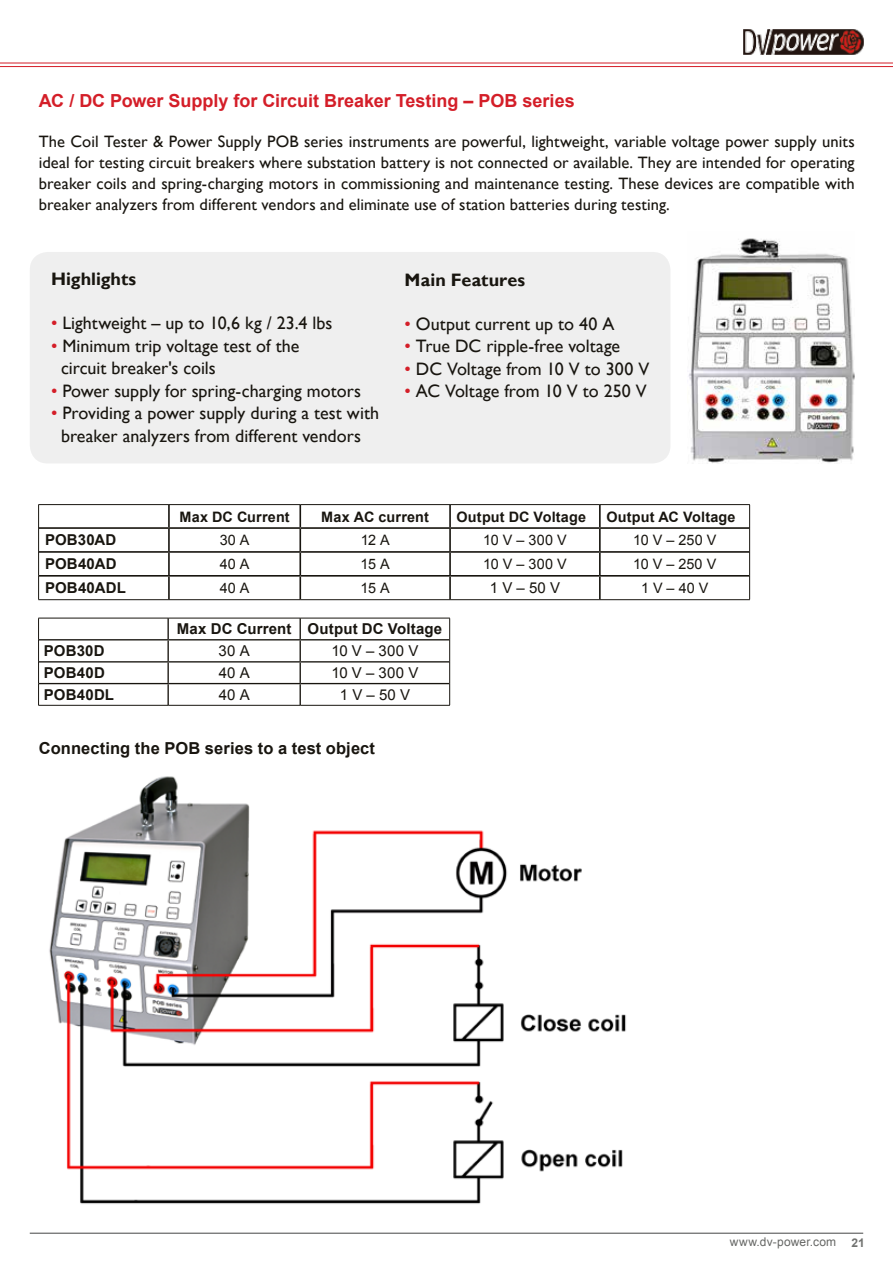
<style>
.page{position:relative;width:893px;height:1263px;background:#fff}
.page>*{position:absolute;margin:0;border:0;box-sizing:border-box;transform-origin:0 0}
.t1{font:18px/22.5px "Gill Sans";color:#18150f}
.t2{font:700 18px "Arial";color:#d41e28}
.t3{font:700 18px "Gill Sans";color:#18150f}
.t4{font:16.5px/21px "Gill Sans";letter-spacing:.005em;color:#18150f;text-align:justify}
.t5{font:700 16.5px "Arial";letter-spacing:.005em;color:#18150f}
.t6{font:700 15px "Arial";letter-spacing:.01em;color:#18150f}
.t7{font:15px "Arial";letter-spacing:.015em;color:#18150f}
.t8{font:14.4px "Arial";letter-spacing:.01em;color:#18150f}
.t9{font:700 14.4px "Arial";letter-spacing:.01em;color:#18150f}
.t10{font:12px "Arial";letter-spacing:.015em;color:#656664}
.t11{font:700 12px "Arial";color:#717270}
.s1{color:#d41e28}
</style>
<div class="page">
<img style="left:744px;top:30px;width:119px;height:25px">
<hr style="left:30px;top:1232px;width:833px;height:2px;background:#646565">
<hr style="left:0;top:63px;width:893px;height:1px;background:#d41e28">
<hr style="left:0;top:66px;width:893px;height:1px;background:#d41e28">
<hr style="left:38px;top:618px;width:130px;height:1px;background:#18150f">
<hr style="left:168px;top:618px;width:132px;height:1px;background:#18150f">
<hr style="left:300px;top:618px;width:150px;height:1px;background:#18150f">
<svg style="left:38px;top:618px;width:1px;height:87px"></svg>
<svg style="left:449px;top:618px;width:1px;height:87px"></svg>
<hr style="left:38px;top:705px;width:130px;height:1px;background:#18150f">
<hr style="left:168px;top:705px;width:132px;height:1px;background:#18150f">
<hr style="left:300px;top:705px;width:150px;height:1px;background:#18150f">
<hr style="left:167px;top:618px;width:2px;height:21px;background:#18150f">
<hr style="left:39px;top:639px;width:129px;height:1px;background:#18150f">
<hr style="left:168px;top:639px;width:132px;height:1px;background:#18150f">
<hr style="left:167px;top:640px;width:2px;height:21px;background:#18150f">
<hr style="left:300px;top:639px;width:149px;height:1px;background:#18150f">
<hr style="left:39px;top:661px;width:129px;height:1px;background:#18150f">
<hr style="left:168px;top:661px;width:132px;height:1px;background:#18150f">
<hr style="left:167px;top:662px;width:2px;height:21px;background:#18150f">
<hr style="left:300px;top:661px;width:149px;height:1px;background:#18150f">
<hr style="left:39px;top:683px;width:129px;height:1px;background:#18150f">
<hr style="left:168px;top:683px;width:132px;height:1px;background:#18150f">
<hr style="left:167px;top:684px;width:2px;height:21px;background:#18150f">
<hr style="left:300px;top:683px;width:149px;height:1px;background:#18150f">
<svg style="left:300px;top:618px;width:1px;height:87px"></svg>
<hr style="left:38px;top:504px;width:131px;height:1px;background:#18150f">
<hr style="left:169px;top:504px;width:131px;height:1px;background:#18150f">
<hr style="left:300px;top:504px;width:150px;height:1px;background:#18150f">
<hr style="left:450px;top:504px;width:150px;height:1px;background:#18150f">
<hr style="left:600px;top:504px;width:150px;height:1px;background:#18150f">
<svg style="left:38px;top:505px;width:1px;height:94px"></svg>
<svg style="left:749px;top:505px;width:1px;height:94px"></svg>
<hr style="left:38px;top:599px;width:131px;height:1px;background:#18150f">
<hr style="left:169px;top:599px;width:131px;height:1px;background:#18150f">
<hr style="left:300px;top:599px;width:150px;height:1px;background:#18150f">
<hr style="left:450px;top:599px;width:150px;height:1px;background:#18150f">
<hr style="left:600px;top:599px;width:150px;height:1px;background:#18150f">
<hr style="left:168px;top:505px;width:2px;height:22px;background:#18150f">
<hr style="left:299px;top:505px;width:2px;height:22px;background:#18150f">
<hr style="left:449px;top:505px;width:2px;height:22px;background:#18150f">
<hr style="left:599px;top:505px;width:2px;height:22px;background:#18150f">
<hr style="left:39px;top:527px;width:130px;height:2px;background:#18150f">
<hr style="left:169px;top:527px;width:131px;height:2px;background:#18150f">
<hr style="left:168px;top:529px;width:2px;height:22px;background:#18150f">
<hr style="left:300px;top:527px;width:150px;height:2px;background:#18150f">
<hr style="left:299px;top:529px;width:2px;height:22px;background:#18150f">
<hr style="left:450px;top:527px;width:150px;height:2px;background:#18150f">
<hr style="left:449px;top:529px;width:2px;height:22px;background:#18150f">
<hr style="left:600px;top:527px;width:149px;height:2px;background:#18150f">
<hr style="left:599px;top:529px;width:2px;height:22px;background:#18150f">
<hr style="left:39px;top:551px;width:130px;height:2px;background:#18150f">
<hr style="left:169px;top:551px;width:131px;height:2px;background:#18150f">
<hr style="left:168px;top:553px;width:2px;height:22px;background:#18150f">
<hr style="left:300px;top:551px;width:150px;height:2px;background:#18150f">
<hr style="left:299px;top:553px;width:2px;height:22px;background:#18150f">
<hr style="left:450px;top:551px;width:150px;height:2px;background:#18150f">
<hr style="left:449px;top:553px;width:2px;height:22px;background:#18150f">
<hr style="left:600px;top:551px;width:149px;height:2px;background:#18150f">
<hr style="left:599px;top:553px;width:2px;height:22px;background:#18150f">
<hr style="left:39px;top:575px;width:130px;height:2px;background:#18150f">
<hr style="left:169px;top:575px;width:131px;height:2px;background:#18150f">
<hr style="left:168px;top:577px;width:2px;height:22px;background:#18150f">
<hr style="left:300px;top:575px;width:150px;height:2px;background:#18150f">
<hr style="left:299px;top:577px;width:2px;height:22px;background:#18150f">
<hr style="left:450px;top:575px;width:150px;height:2px;background:#18150f">
<hr style="left:449px;top:577px;width:2px;height:22px;background:#18150f">
<hr style="left:600px;top:575px;width:149px;height:2px;background:#18150f">
<hr style="left:599px;top:577px;width:2px;height:22px;background:#18150f">
<img style="left:688px;top:238px;width:167px;height:225px">
<div style="left:30px;top:252px;width:640px;height:211px;background:#efefef;border-radius:18px"></div>
<img style="left:49px;top:776px;width:577px;height:428px">
<p class="t2" style="left:39px;top:88px;width:537px">AC / DC Power Supply for Circuit Breaker Testing – POB series</p>
<p class="t4" style="left:39px;top:132px;width:817px">The Coil Tester &amp; Power Supply POB series instruments are powerful, lightweight, variable voltage power supply units ideal for testing circuit breakers where substation battery is not connected or available. They are intended for operating breaker coils and spring-charging motors in commissioning and maintenance testing. These devices are compatible with breaker analyzers from different vendors and eliminate use of station batteries during testing.</p>
<p class="t3" style="left:51px;top:268px;width:87px">Highlights</p>
<p class="t1" style="left:51px;top:312px;width:283px"><span class="s1">•</span> Lightweight – up to 10,6 kg / 23.4 lbs</p>
<p class="t1" style="left:61px;top:334px;width:240px;text-indent:-10px"><span class="s1">•</span> Minimum trip voltage test of the circuit breaker's coils</p>
<p class="t1" style="left:51px;top:379px;width:311px"><span class="s1">•</span> Power supply for spring-charging motors</p>
<p class="t1" style="left:51px;top:402px;width:330px;text-align:center"><span class="s1">•</span> Providing a power supply during a test with breaker analyzers from different vendors</p>
<p class="t3" style="left:405px;top:269px;width:122px">Main Features</p>
<p class="t1" style="left:405px;top:313px;width:211px"><span class="s1">•</span> Output current up to 40 A</p>
<p class="t1" style="left:405px;top:335px;width:217px"><span class="s1">•</span> True DC ripple-free voltage</p>
<p class="t1" style="left:405px;top:358px;width:246px"><span class="s1">•</span> DC Voltage from 10 V to 300 V</p>
<p class="t1" style="left:405px;top:380px;width:244px"><span class="s1">•</span> AC Voltage from 10 V to 250 V</p>
<p class="t9" style="left:179px;top:507px;width:112px">Max DC Current</p>
<p class="t9" style="left:321px;top:507px;width:109px">Max AC current</p>
<p class="t9" style="left:457px;top:507px;width:131px">Output DC Voltage</p>
<p class="t9" style="left:606px;top:507px;width:131px">Output AC Voltage</p>
<p class="t6" style="left:45px;top:530px;width:73px">POB30AD</p>
<p class="t8" style="left:220px;top:530px;width:31px">30 A</p>
<p class="t8" style="left:361px;top:530px;width:31px">12 A</p>
<p class="t8" style="left:483px;top:530px;width:85px">10 V – 300 V</p>
<p class="t8" style="left:633px;top:530px;width:85px">10 V – 250 V</p>
<p class="t6" style="left:45px;top:554px;width:73px">POB40AD</p>
<p class="t8" style="left:220px;top:554px;width:31px">40 A</p>
<p class="t8" style="left:361px;top:554px;width:31px">15 A</p>
<p class="t8" style="left:483px;top:554px;width:85px">10 V – 300 V</p>
<p class="t8" style="left:633px;top:554px;width:85px">10 V – 250 V</p>
<p class="t6" style="left:45px;top:578px;width:82px">POB40ADL</p>
<p class="t8" style="left:220px;top:578px;width:31px">40 A</p>
<p class="t8" style="left:361px;top:578px;width:31px">15 A</p>
<p class="t7" style="left:490px;top:578px;width:72px">1 V – 50 V</p>
<p class="t8" style="left:641px;top:578px;width:69px">1 V – 40 V</p>
<p class="t6" style="left:177px;top:619px;width:267px">Max DC Current Output DC Voltage</p>
<p class="t6" style="left:44px;top:641px;width:62px">POB30D</p>
<p class="t7" style="left:219px;top:641px;width:33px">30 A</p>
<p class="t7" style="left:331px;top:641px;width:88px">10 V – 300 V</p>
<p class="t6" style="left:44px;top:663px;width:62px">POB40D</p>
<p class="t7" style="left:219px;top:663px;width:32px">40 A</p>
<p class="t7" style="left:331px;top:663px;width:88px">10 V – 300 V</p>
<p class="t6" style="left:44px;top:685px;width:72px">POB40DL</p>
<p class="t7" style="left:219px;top:685px;width:32px">40 A</p>
<p class="t7" style="left:340px;top:685px;width:72px">1 V – 50 V</p>
<p class="t5" style="left:39px;top:737px;width:338px">Connecting the POB series to a test object</p>
<p class="t10" style="left:730px;top:1234px;width:108px">www.dv-power.com</p>
<p class="t11" style="left:851px;top:1234px;width:15px">21</p>
</div>
